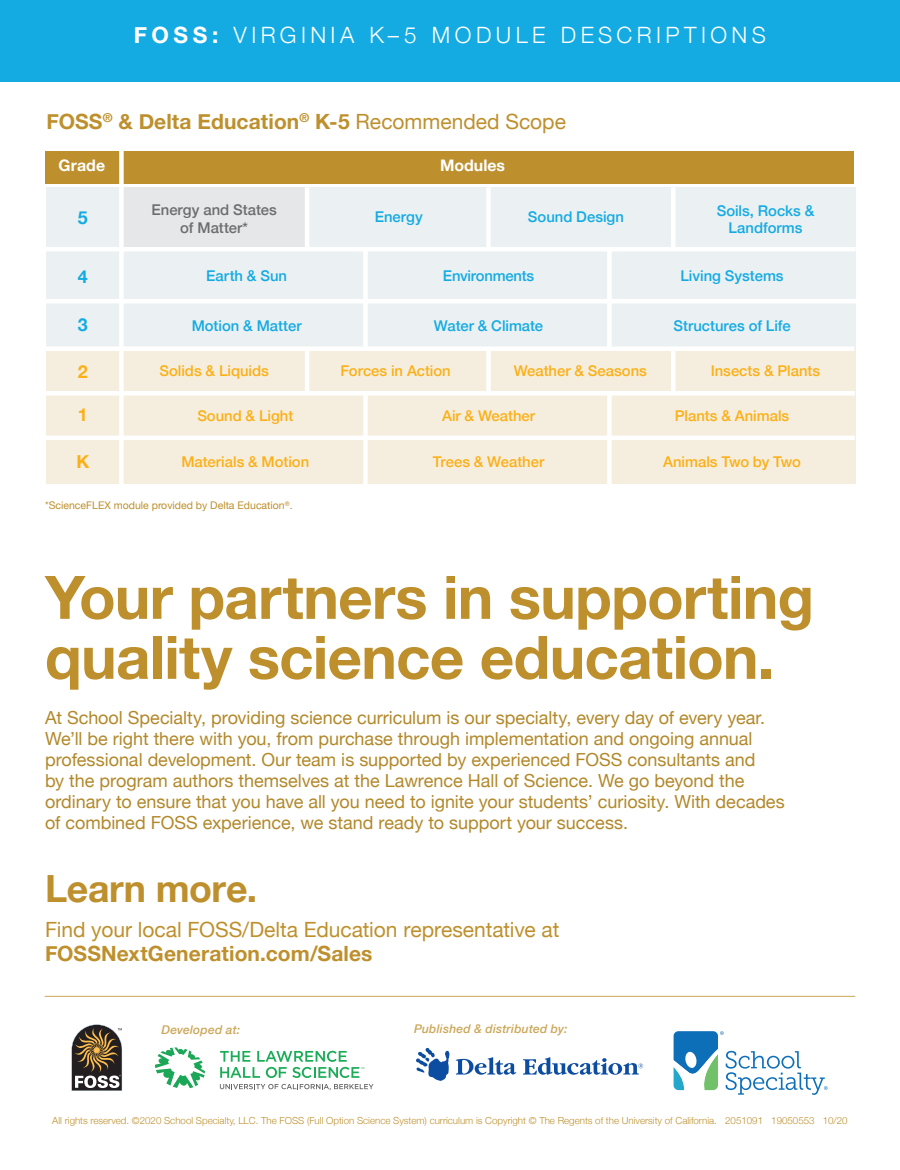
<style>
.page{position:relative;width:900px;height:1170px;background:#fff}
.page>*{position:absolute;margin:0;border:0;box-sizing:border-box;transform-origin:0 0}
.t1{font:700 60px/60px "Helvetica Neue";letter-spacing:-.01em;color:#be902d}
.t2{font:700 37.5px "Helvetica Neue";letter-spacing:-.01em;color:#be902d}
.t3{font:300 22.5px "Helvetica Neue";letter-spacing:.195em;color:#fff}
.t4{font:21px/24px "Helvetica Neue";color:#be902d}
.t5{font:700 21px "Helvetica Neue";letter-spacing:.005em;color:#be902d}
.t6{font:18px/21px "Helvetica Neue";color:#b2882a}
.t7{font:700 17.85px "Helvetica Neue";color:#14abe3}
.t8{font:700 17.85px "Helvetica Neue";color:#fbb017}
.t9{font:700 15.9px "Helvetica Neue";color:#fff}
.t10{font:500 14.85px "Helvetica Neue";color:#fbb017}
.t11{font:500 14.85px/17.9px "Helvetica Neue";color:#14abe3;text-align:center}
.t12{font:500 14.85px/17.9px "Helvetica Neue";color:#6c6d70;text-align:center}
.t13{font:italic 500 12px "Helvetica Neue";letter-spacing:.02em;color:#be902d}
.t14{font:10.5px "Helvetica Neue";color:#be902d}
.t15{font:300 9.75px "Helvetica Neue";color:#be902d}
.s1{font-weight:700}
.s2{font-weight:400}
</style>
<div class="page">
<div style="left:121px;top:187px;width:186px;height:62px;background:#e6e7e9"></div>
<div style="left:46px;top:187px;width:75px;height:62px;background:#ebf0f2"></div>
<div style="left:0;top:0;width:900px;height:82px;background:#14abe3"></div>
<hr style="left:45px;top:996px;width:810px;height:1px;background:#be902d">
<svg style="left:416px;top:1048px;width:33px;height:33px"></svg>
<svg style="left:456px;top:1057px;width:60px;height:18px"></svg>
<svg style="left:523px;top:1057px;width:120px;height:18px"></svg>
<svg style="left:674px;top:1031px;width:154px;height:64px"></svg>
<svg style="left:155px;top:1047px;width:50px;height:41px"></svg>
<svg style="left:220px;top:1084px;width:154px;height:6px"></svg>
<svg style="left:220px;top:1051px;width:144px;height:27px"></svg>
<svg style="left:72px;top:1025px;width:50px;height:66px;background:#6b6050"></svg>
<div style="left:46px;top:249px;width:810px;height:101px;background:#ebf0f2"></div>
<div style="left:307px;top:187px;width:549px;height:62px;background:#ebf0f2"></div>
<div style="left:46px;top:350px;width:810px;height:134px;background:#f5eedf"></div>
<div style="left:44px;top:391px;width:811px;height:5px;background:#fff"></div>
<hr style="left:44px;top:436px;width:811px;height:4px;background:#fff">
<hr style="left:44px;top:299px;width:817px;height:4px;background:#fff">
<hr style="left:45px;top:247px;width:811px;height:4px;background:#fff">
<div style="left:607px;top:392px;width:5px;height:94px;background:#fff"></div>
<div style="left:607px;top:249px;width:5px;height:99px;background:#fff"></div>
<div style="left:363px;top:392px;width:5px;height:94px;background:#fff"></div>
<div style="left:363px;top:249px;width:5px;height:100px;background:#fff"></div>
<div style="left:43px;top:346px;width:811px;height:5px;background:#fff"></div>
<hr style="left:305px;top:187px;width:4px;height:62px;background:#fff">
<hr style="left:305px;top:350px;width:4px;height:42px;background:#fff">
<div style="left:486px;top:187px;width:5px;height:62px;background:#fff"></div>
<div style="left:486px;top:350px;width:5px;height:42px;background:#fff"></div>
<div style="left:671px;top:187px;width:5px;height:62px;background:#fff"></div>
<div style="left:671px;top:350px;width:5px;height:42px;background:#fff"></div>
<div style="left:45px;top:151px;width:809px;height:32px;background:#be902d"></div>
<div style="left:119px;top:151px;width:5px;height:336px;background:#fff"></div>
<p class="t3" style="left:134px;top:16px;width:634px"><span class="s1">FOSS:</span> VIRGINIA K–5 MODULE DESCRIPTIONS</p>
<p class="t5" style="left:47px;top:105px;width:521px">FOSS<sup>®</sup> &amp; Delta Education<sup>®</sup> K-5 <span class="s2">Recommended Scope</span></p>
<p class="t9" style="left:59px;top:153px;width:48px">Grade</p>
<p class="t9" style="left:440px;top:153px;width:67px">Modules</p>
<p class="t7" style="left:78px;top:204px;width:11px">5</p>
<p class="t7" style="left:78px;top:263px;width:11px">4</p>
<p class="t7" style="left:78px;top:311px;width:11px">3</p>
<p class="t8" style="left:78px;top:357px;width:11px">2</p>
<p class="t8" style="left:78px;top:401px;width:11px">1</p>
<p class="t8" style="left:76px;top:447px;width:14px">K</p>
<p class="t12" style="left:152px;top:200px;width:127px">Energy and States of Matter*</p>
<p class="t11" style="left:375px;top:207px;width:50px">Energy</p>
<p class="t11" style="left:528px;top:207px;width:97px">Sound Design</p>
<p class="t11" style="left:717px;top:200px;width:99px">Soils, Rocks &amp;<br>Landforms</p>
<p class="t11" style="left:206px;top:265px;width:82px">Earth &amp; Sun</p>
<p class="t11" style="left:443px;top:265px;width:93px">Environments</p>
<p class="t11" style="left:680px;top:265px;width:105px">Living Systems</p>
<p class="t11" style="left:192px;top:315px;width:111px">Motion &amp; Matter</p>
<p class="t11" style="left:434px;top:315px;width:111px">Water &amp; Climate</p>
<p class="t11" style="left:673px;top:315px;width:119px">Structures of Life</p>
<p class="t10" style="left:160px;top:359px;width:111px">Solids &amp; Liquids</p>
<p class="t10" style="left:340px;top:359px;width:112px">Forces in Action</p>
<p class="t10" style="left:514px;top:359px;width:135px">Weather &amp; Seasons</p>
<p class="t10" style="left:711px;top:359px;width:111px">Insects &amp; Plants</p>
<p class="t10" style="left:197px;top:403px;width:98px">Sound &amp; Light</p>
<p class="t10" style="left:181px;top:450px;width:129px">Materials &amp; Motion</p>
<p class="t10" style="left:442px;top:403px;width:95px">Air &amp; Weather</p>
<p class="t10" style="left:433px;top:450px;width:113px">Trees &amp; Weather</p>
<p class="t10" style="left:675px;top:403px;width:116px">Plants &amp; Animals</p>
<p class="t10" style="left:663px;top:450px;width:139px">Animals Two by Two</p>
<p class="t14" style="left:45px;top:498px;width:249px">*ScienceFLEX module provided by Delta Education<sup>®</sup>.</p>
<p class="t1" style="left:45px;top:569px;width:771px">Your partners in supporting quality science education.</p>
<p class="t6" style="left:45px;top:708px;width:741px">At School Specialty, providing science curriculum is our specialty, every day of every year.<br>We’ll be right there with you, from purchase through implementation and ongoing annual professional development. Our team is supported by experienced FOSS consultants and<br>by the program authors themselves at the Lawrence Hall of Science. We go beyond the ordinary to ensure that you have all you need to ignite your students’ curiosity. With decades of combined FOSS experience, we stand ready to support your success.</p>
<p class="t2" style="left:45px;top:859px;width:214px">Learn more.</p>
<p class="t4" style="left:45px;top:919px;width:516px">Find your local FOSS/Delta Education representative at<br><span class="s1">FOSSNextGeneration.com/Sales</span></p>
<p class="t13" style="left:161px;top:1020px;width:80px">Developed at:</p>
<p class="t13" style="left:414px;top:1019px;width:155px">Published &amp; distributed by:</p>
<p class="t15" style="left:52px;top:1112px;width:797px">All rights reserved. ©2020 School Specialty, LLC. The FOSS (Full Option Science System) curriculum is Copyright © The Regents of the University of California. 2051091 19050553 10/20</p>
</div>
